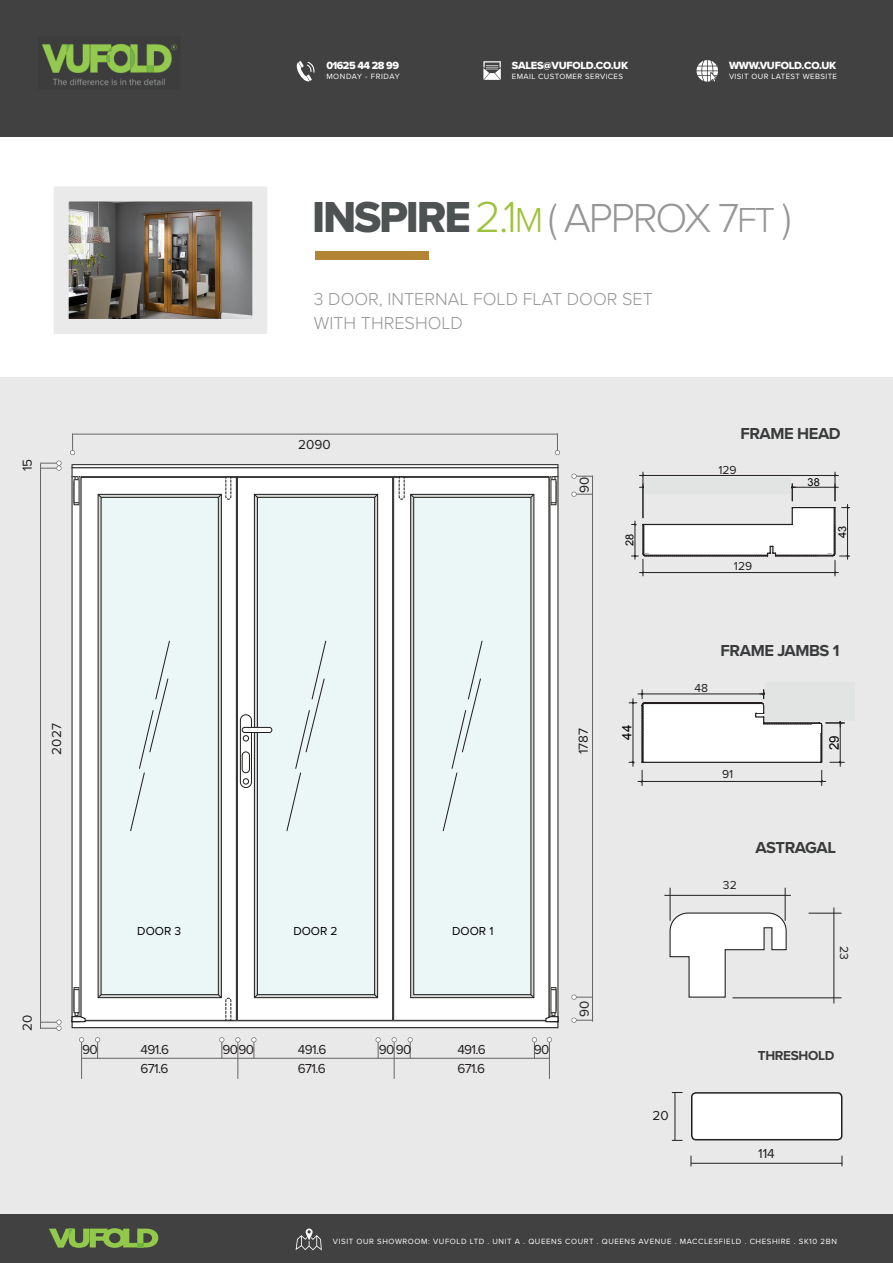
<style>
.page{position:relative;width:893px;height:1263px;background:#fff}
.page>*{position:absolute;margin:0;border:0;box-sizing:border-box;transform-origin:0 0}
.t1{font:300 42px "Proxima Nova";letter-spacing:-.05em;color:#969696}
.t2{font:300 18px "Proxima Nova";color:#969696}
.t3{font:700 16.5px "Proxima Nova";letter-spacing:-.025em;color:#3a3b3c}
.t4{font:13.5px "Proxima Nova";letter-spacing:-.05em;color:#231f20}
.t5{font:700 13.5px "Proxima Nova";letter-spacing:-.025em;color:#3a3b3c}
.t6{font:13.2px "Arial";color:#000}
.t7{font:12px "Proxima Nova";color:#000}
.t8{font:12px "Proxima Nova";color:#231f20}
.t9{font:10.95px "Arial";color:#000}
.t10{font:10.8px "Proxima Nova Extrabld";letter-spacing:-.025em;color:#fff}
.t11{font:10.8px "Proxima Nova Extrabld";letter-spacing:-.05em;color:#fff}
.t12{font:7.8px "Proxima Nova";letter-spacing:.075em;color:#fff}
.t13{font:7.8px "Proxima Nova";letter-spacing:.05em;color:#fff}
.s1{font-family:"Proxima Nova Extrabld";font-weight:400;font-size:45px;color:#4f5252}
.s2{font-size:45px;color:#9dc23b}
.s3{font-size:36px;color:#9dc23b}
.s4{font-size:36px}
</style>
<div class="page">
<div style="left:0;top:0;width:893px;height:136px;background:#414141"></div>
<svg style="left:696px;top:60px;width:22px;height:22px"></svg>
<svg style="left:297px;top:61px;width:17px;height:20px"></svg>
<svg style="left:483px;top:61px;width:18px;height:19px"></svg>
<div style="left:0;top:1214px;width:893px;height:49px;background:#414141"></div>
<svg style="left:296px;top:1229px;width:26px;height:21px"></svg>
<div style="left:0;top:377px;width:893px;height:837px;background:#e9e9e9"></div>
<img style="left:70px;top:202px;width:181px;height:116px">
<div style="left:54px;top:186px;width:213px;height:148px;border:15px solid #eaeaea"></div>
<div style="left:315px;top:251px;width:114px;height:9px;background:#b18534"></div>
<hr style="left:82px;top:1058px;width:466px;height:1px;background:#666">
<hr style="left:81px;top:1040px;width:1px;height:38px;background:#666">
<svg style="left:79px;top:1037px;width:5px;height:5px"></svg>
<svg style="left:95px;top:1037px;width:5px;height:21px"></svg>
<svg style="left:219px;top:1037px;width:5px;height:21px"></svg>
<hr style="left:237px;top:1040px;width:1px;height:38px;background:#666">
<svg style="left:235px;top:1037px;width:5px;height:5px"></svg>
<svg style="left:251px;top:1037px;width:5px;height:21px"></svg>
<hr style="left:549px;top:1040px;width:1px;height:38px;background:#666">
<svg style="left:547px;top:1037px;width:5px;height:5px"></svg>
<svg style="left:532px;top:1037px;width:5px;height:21px"></svg>
<svg style="left:376px;top:1037px;width:5px;height:21px"></svg>
<hr style="left:394px;top:1040px;width:1px;height:38px;background:#666">
<svg style="left:392px;top:1037px;width:5px;height:5px"></svg>
<svg style="left:408px;top:1037px;width:5px;height:21px"></svg>
<hr style="left:592px;top:476px;width:1px;height:545px;background:#666">
<svg style="left:571px;top:1018px;width:21px;height:5px"></svg>
<svg style="left:571px;top:474px;width:21px;height:5px"></svg>
<svg style="left:571px;top:994px;width:21px;height:6px"></svg>
<svg style="left:571px;top:492px;width:21px;height:5px"></svg>
<hr style="left:73px;top:434px;width:484px;height:1px;background:#666">
<svg style="left:555px;top:434px;width:5px;height:21px"></svg>
<svg style="left:70px;top:434px;width:5px;height:21px"></svg>
<hr style="left:72px;top:464px;width:486px;height:4px;background:#40403e">
<hr style="left:73px;top:465px;width:484px;height:2px;background:#1d1d1b">
<svg style="left:72px;top:467px;width:486px;height:561px"></svg>
<hr style="left:40px;top:464px;width:1px;height:564px;background:#666">
<svg style="left:41px;top:461px;width:21px;height:10px"></svg>
<svg style="left:41px;top:1020px;width:21px;height:11px"></svg>
<svg style="left:49px;top:1228px;width:109px;height:20px"></svg>
<svg style="left:669px;top:912px;width:118px;height:86px"></svg>
<hr style="left:670px;top:888px;width:1px;height:33px;background:#231f20">
<hr style="left:785px;top:888px;width:1px;height:33px;background:#231f20">
<hr style="left:664px;top:895px;width:127px;height:1px;background:#231f20">
<hr style="left:808px;top:913px;width:33px;height:1px;background:#231f20">
<hr style="left:732px;top:997px;width:109px;height:1px;background:#231f20">
<hr style="left:834px;top:907px;width:1px;height:96px;background:#231f20">
<svg style="left:631px;top:472px;width:219px;height:105px"></svg>
<svg style="left:629px;top:690px;width:216px;height:95px"></svg>
<div style="left:765px;top:682px;width:90px;height:38px;background:#e2e4e4"></div>
<div style="left:653px;top:737px;width:63px;height:16px;background:#fff"></div>
<div style="left:644px;top:705px;width:9px;height:9px;background:#fff"></div>
<div style="left:811px;top:725px;width:9px;height:8px;background:#fff"></div>
<div style="left:757px;top:705px;width:5px;height:8px;background:#fff"></div>
<div style="left:692px;top:1093px;width:150px;height:47px;background:#fff;border-radius:4px"></div>
<div style="left:691px;top:1092px;width:151px;height:48px;border:2px solid #231f20;border-radius:4px"></div>
<hr style="left:675px;top:1092px;width:1px;height:48px;background:#231f20">
<hr style="left:691px;top:1163px;width:151px;height:1px;background:#231f20">
<img style="left:42px;top:44px;width:135px;height:42px">
<p class="t11" style="left:326px;top:58px;width:74px">01625 44 28 99</p>
<p class="t12" style="left:326px;top:70px;width:75px">MONDAY - FRIDAY</p>
<p class="t10" style="left:512px;top:58px;width:118px">SALES@VUFOLD.CO.UK</p>
<p class="t13" style="left:512px;top:70px;width:113px">EMAIL CUSTOMER SERVICES</p>
<p class="t10" style="left:729px;top:58px;width:109px">WWW.VUFOLD.CO.UK</p>
<p class="t13" style="left:729px;top:70px;width:109px">VISIT OUR LATEST WEBSITE</p>
<p class="t1" style="left:312px;top:194px;width:481px"><span class="s1">INSPIRE</span><span class="s2">2.1</span><span class="s3">M</span> ( APPROX 7<span class="s4">FT</span> )</p>
<p class="t2" style="left:314px;top:288px;width:341px">3 DOOR, INTERNAL FOLD FLAT DOOR SET</p>
<p class="t2" style="left:314px;top:312px;width:151px">WITH THRESHOLD</p>
<p class="t4" style="left:17px;top:471px;width:13px;rotate:-90deg">15</p>
<p class="t4" style="left:298px;top:434px;width:34px">2090</p>
<p class="t4" style="left:574px;top:493px;width:18px;rotate:-90deg">90</p>
<p class="t4" style="left:47px;top:755px;width:33px;rotate:-90deg">2027</p>
<p class="t4" style="left:573px;top:754px;width:28px;rotate:-90deg">1787</p>
<p class="t4" style="left:17px;top:1030px;width:17px;rotate:-90deg">20</p>
<p class="t7" style="left:137px;top:922px;width:45px">DOOR 3</p>
<p class="t7" style="left:293px;top:922px;width:46px">DOOR 2</p>
<p class="t7" style="left:452px;top:922px;width:43px">DOOR 1</p>
<p class="t4" style="left:574px;top:1017px;width:18px;rotate:-90deg">90</p>
<p class="t4" style="left:82px;top:1039px;width:17px">90</p>
<p class="t4" style="left:141px;top:1039px;width:30px">491.6</p>
<p class="t4" style="left:222px;top:1039px;width:33px">9090</p>
<p class="t4" style="left:379px;top:1039px;width:34px">90 90</p>
<p class="t4" style="left:141px;top:1059px;width:29px">671.6</p>
<p class="t4" style="left:298px;top:1039px;width:30px">491.6</p>
<p class="t4" style="left:298px;top:1059px;width:29px">671.6</p>
<p class="t4" style="left:457px;top:1039px;width:30px">491.6</p>
<p class="t4" style="left:457px;top:1059px;width:29px">671.6</p>
<p class="t4" style="left:534px;top:1039px;width:17px">90</p>
<h3 class="t9" style="left:623px;top:546px;width:14px;rotate:-90deg">28</h3>
<h3 class="t6" style="left:618px;top:740px;width:16px;rotate:-90deg">44</h3>
<p class="t3" style="left:740px;top:421px;width:102px">FRAME HEAD</p>
<p class="t8" style="left:718px;top:461px;width:20px">129</p>
<p class="t8" style="left:734px;top:557px;width:20px">129</p>
<h3 class="t9" style="left:808px;top:475px;width:14px">38</h3>
<h3 class="t9" style="left:835px;top:538px;width:14px;rotate:-90deg">43</h3>
<p class="t8" style="left:694px;top:679px;width:15px">48</p>
<p class="t3" style="left:721px;top:638px;width:121px">FRAME JAMBS 1</p>
<p class="t8" style="left:722px;top:765px;width:13px">91</p>
<h3 class="t6" style="left:825px;top:750px;width:45px;rotate:-90deg">29 15</h3>
<p class="t8" style="left:723px;top:876px;width:15px">32</p>
<p class="t3" style="left:755px;top:835px;width:82px">ASTRAGAL</p>
<p class="t8" style="left:853px;top:945px;width:15px;rotate:90deg">23</p>
<p class="t4" style="left:653px;top:1106px;width:18px">20</p>
<p class="t5" style="left:758px;top:1045px;width:78px">THRESHOLD</p>
<p class="t4" style="left:758px;top:1143px;width:18px">114</p>
<p class="t12" style="left:333px;top:1235px;width:505px">VISIT OUR SHOWROOM: VUFOLD LTD . UNIT A . QUEENS COURT . QUEENS AVENUE . MACCLESFIELD . CHESHIRE . SK10 2BN</p>
</div>
